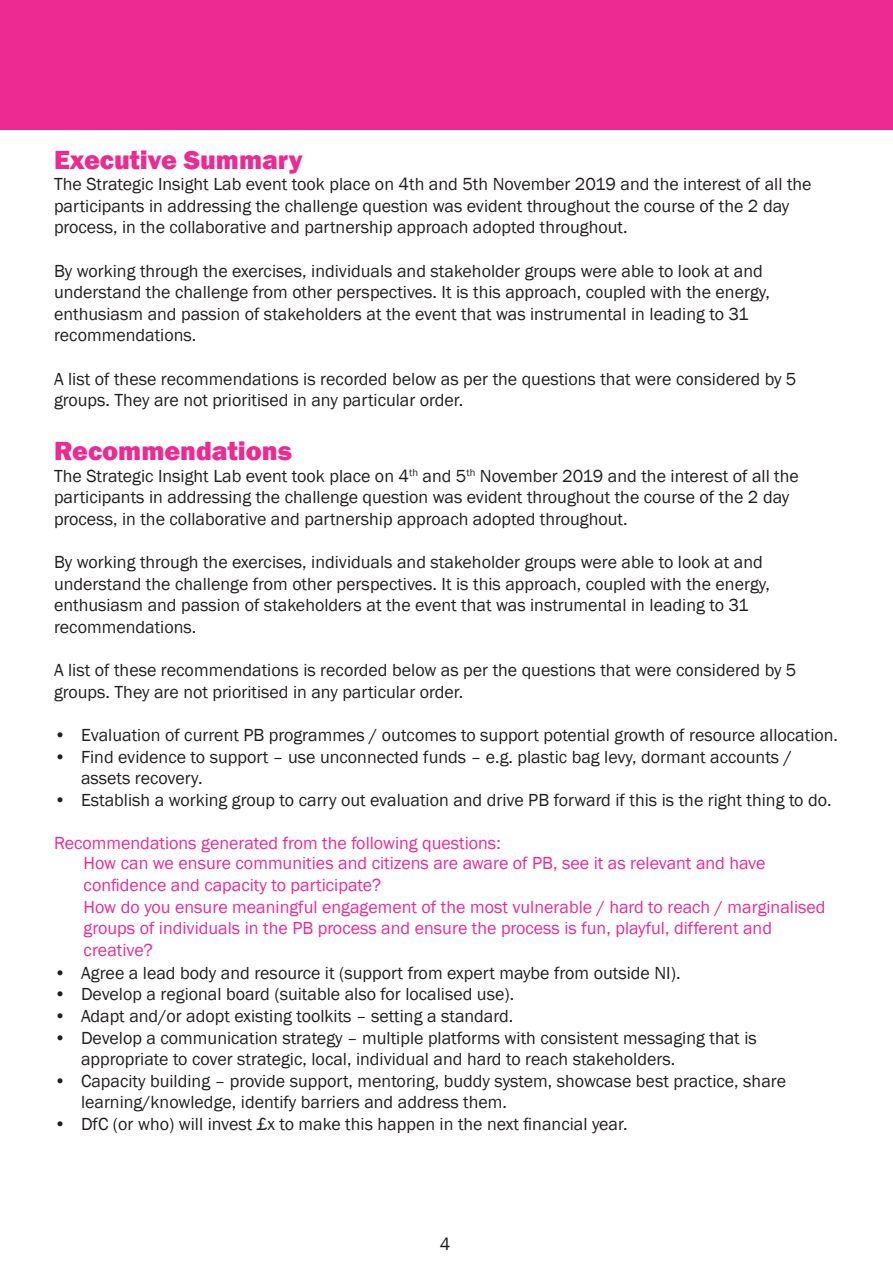
<style>
.page{position:relative;width:893px;height:1263px;background:#fff}
.page>*{position:absolute;margin:0;border:0;box-sizing:border-box;transform-origin:0 0}
.t1{font:800 27px "Franklin Gothic";color:#ed2a91}
.t2{font:18px/21.6px "Franklin Gothic";color:#231f20}
.t3{font:18px/21.6px "Franklin Gothic";color:#ed2a91}
</style>
<div class="page">
<div style="left:0;top:0;width:893px;height:129px;background:#ed2a91"></div>
<p class="t1" style="left:54px;top:142px;width:250px">Executive Summary</p>
<p class="t2" style="left:54px;top:174px;width:759px">The Strategic Insight Lab event took place on 4th and 5th November 2019 and the interest of all the participants in addressing the challenge question was evident throughout the course of the 2 day process, in the collaborative and partnership approach adopted throughout.</p>
<p class="t2" style="left:54px;top:260px;width:717px">By working through the exercises, individuals and stakeholder groups were able to look at and understand the challenge from other perspectives. It is this approach, coupled with the energy, enthusiasm and passion of stakeholders at the event that was instrumental in leading to 31 recommendations.</p>
<p class="t2" style="left:54px;top:368px;width:744px">A list of these recommendations is recorded below as per the questions that were considered by 5 groups. They are not prioritised in any particular order.</p>
<p class="t1" style="left:54px;top:434px;width:240px">Recommendations</p>
<p class="t2" style="left:54px;top:465px;width:746px">The Strategic Insight Lab event took place on 4<sup>th</sup> and 5<sup>th</sup> November 2019 and the interest of all the participants in addressing the challenge question was evident throughout the course of the 2 day process, in the collaborative and partnership approach adopted throughout.</p>
<p class="t2" style="left:54px;top:552px;width:717px">By working through the exercises, individuals and stakeholder groups were able to look at and understand the challenge from other perspectives. It is this approach, coupled with the energy, enthusiasm and passion of stakeholders at the event that was instrumental in leading to 31 recommendations.</p>
<p class="t2" style="left:54px;top:660px;width:744px">A list of these recommendations is recorded below as per the questions that were considered by 5 groups. They are not prioritised in any particular order.</p>
<p class="t2" style="left:54px;top:725px;width:786px">• Evaluation of current PB programmes / outcomes to support potential growth of resource allocation.</p>
<p class="t2" style="left:81px;top:746px;width:712px;text-indent:-27px">• Find evidence to support – use unconnected funds – e.g. plastic bag levy, dormant accounts / assets recovery.</p>
<p class="t2" style="left:54px;top:789px;width:779px">• Establish a working group to carry out evaluation and drive PB forward if this is the right thing to do.</p>
<p class="t3" style="left:54px;top:833px;width:448px">Recommendations generated from the following questions:</p>
<p class="t3" style="left:84px;top:853px;width:683px">How can we ensure communities and citizens are aware of PB, see it as relevant and have confidence and capacity to participate?</p>
<p class="t3" style="left:84px;top:896px;width:743px">How do you ensure meaningful engagement of the most vulnerable / hard to reach / marginalised groups of individuals in the PB process and ensure the process is fun, playful, different and creative?</p>
<p class="t2" style="left:54px;top:962px;width:628px">• Agree a lead body and resource it (support from expert maybe from outside NI).</p>
<p class="t2" style="left:54px;top:984px;width:462px">• Develop a regional board (suitable also for localised use).</p>
<p class="t2" style="left:54px;top:1005px;width:461px">• Adapt and/or adopt existing toolkits – setting a standard.</p>
<p class="t2" style="left:81px;top:1027px;width:677px;text-indent:-27px">• Develop a communication strategy – multiple platforms with consistent messaging that is appropriate to cover strategic, local, individual and hard to reach stakeholders.</p>
<p class="t2" style="left:81px;top:1070px;width:707px;text-indent:-27px">• Capacity building – provide support, mentoring, buddy system, showcase best practice, share learning/knowledge, identify barriers and address them.</p>
<p class="t2" style="left:54px;top:1113px;width:575px">• DfC (or who) will invest £x to make this happen in the next financial year.</p>
<p class="t2" style="left:440px;top:1234px;width:12px">4</p>
</div>
